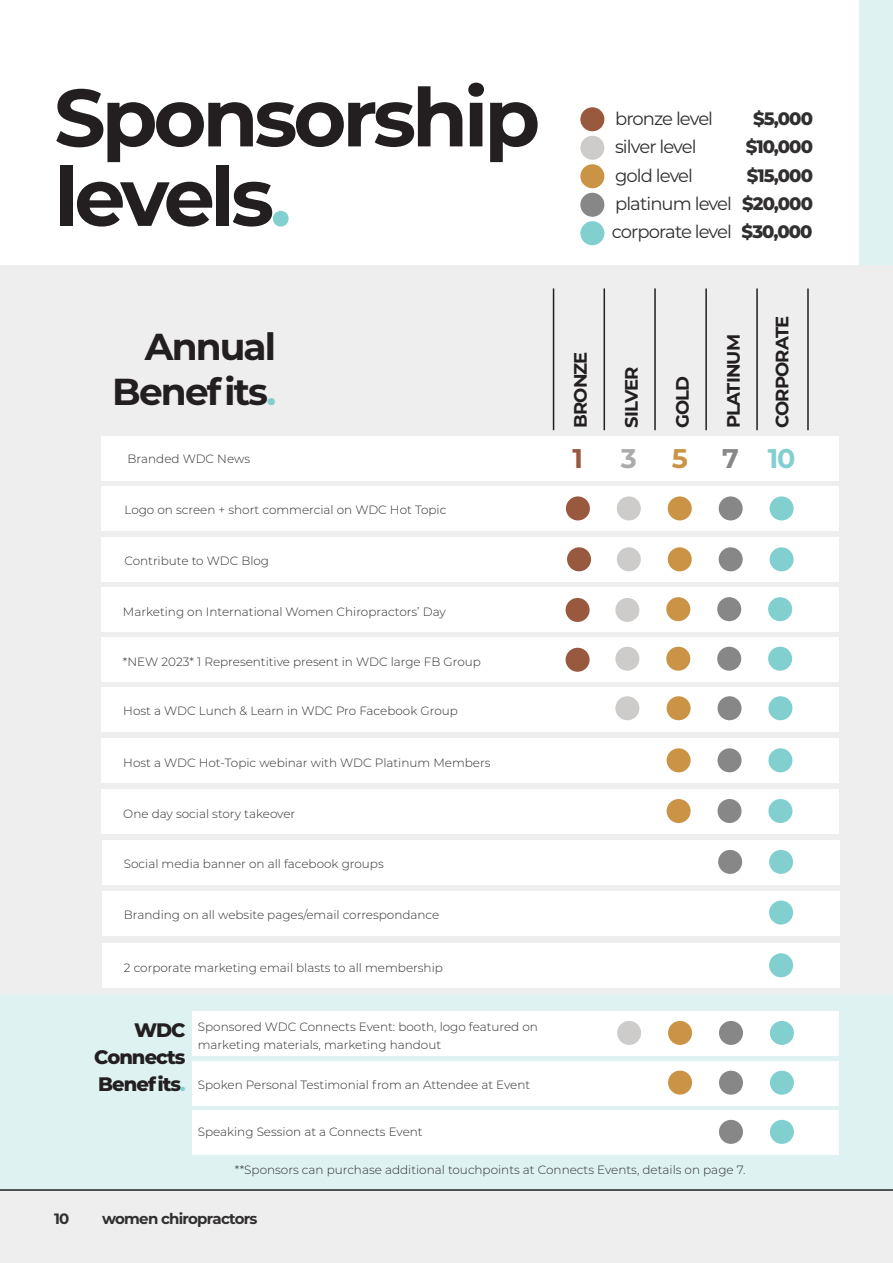
<style>
.page{position:relative;width:893px;height:1263px;background:#fff}
.page>*{position:absolute;margin:0;border:0;box-sizing:border-box;transform-origin:0 0}
.TITLE_5{font:700 81px "Montserrat";letter-spacing:-.05em;color:#231f20}
.TITLE_9_Left{font:700 37.5px "Montserrat";letter-spacing:-.05em;color:#231f20}
.TITLE_3{font:700 27px "Montserrat";color:#81cfcf}
.TITLE_3-2{font:700 27px "Montserrat";color:#99593e}
.TITLE_3-3{font:700 27px "Montserrat";color:#aaabab}
.TITLE_3-4{font:700 27px "Montserrat";color:#cb9346}
.TITLE_3-5{font:700 27px "Montserrat";color:#888787}
.TITLE_9_Left-2{font:800 19.5px/27px "Montserrat";letter-spacing:-.05em;color:#231f20;text-align:right}
.TITLE_3-6{font:18px "Montserrat";letter-spacing:-.05em;color:#312f30}
.TITLE_3-7{font:700 18px "Montserrat";letter-spacing:-.05em;color:#231f20}
.TITLE_3-8{font:800 18px "Montserrat";letter-spacing:-.05em;color:#312f30}
.t1{font:700 15px "Montserrat";letter-spacing:-.05em;color:#312f30}
.body_text{font:300 12px/18px "Montserrat";color:#312f30}
.s1{color:#81cfcf}
.s2{font-weight:800}
</style>
<div class="page">
<div style="left:859px;top:0;width:34px;height:784px;background:#def2f2"></div>
<div style="left:0;top:265px;width:893px;height:998px;background:#eeeeef"></div>
<div style="left:101px;top:738px;width:738px;height:45px;background:#fff"></div>
<div style="left:101px;top:687px;width:738px;height:45px;background:#fff"></div>
<div style="left:101px;top:486px;width:738px;height:45px;background:#fff"></div>
<div style="left:102px;top:840px;width:737px;height:45px;background:#fff"></div>
<div style="left:101px;top:436px;width:738px;height:44px;background:#fff"></div>
<div style="left:101px;top:789px;width:738px;height:45px;background:#fff"></div>
<div style="left:101px;top:537px;width:738px;height:45px;background:#fff"></div>
<div style="left:101px;top:637px;width:737px;height:45px;background:#fff"></div>
<div style="left:102px;top:891px;width:737px;height:45px;background:#fff"></div>
<div style="left:102px;top:943px;width:737px;height:45px;background:#fff"></div>
<div style="left:567px;top:547px;width:24px;height:24px;background:#99593e;border-radius:50%"></div>
<div style="left:566px;top:496px;width:24px;height:24px;background:#99593e;border-radius:50%"></div>
<div style="left:617px;top:496px;width:24px;height:24px;background:#ceccca;border-radius:50%"></div>
<div style="left:668px;top:496px;width:24px;height:24px;background:#cb9346;border-radius:50%"></div>
<div style="left:668px;top:547px;width:24px;height:24px;background:#cb9346;border-radius:50%"></div>
<div style="left:617px;top:547px;width:24px;height:24px;background:#ceccca;border-radius:50%"></div>
<div style="left:666px;top:647px;width:24px;height:24px;background:#cb9346;border-radius:50%"></div>
<div style="left:615px;top:647px;width:24px;height:24px;background:#ceccca;border-radius:50%"></div>
<div style="left:615px;top:696px;width:24px;height:24px;background:#ceccca;border-radius:50%"></div>
<div style="left:667px;top:748px;width:24px;height:24px;background:#cb9346;border-radius:50%"></div>
<div style="left:667px;top:696px;width:24px;height:24px;background:#cb9346;border-radius:50%"></div>
<div style="left:667px;top:799px;width:24px;height:24px;background:#cb9346;border-radius:50%"></div>
<div style="left:719px;top:496px;width:24px;height:24px;background:#888787;border-radius:50%"></div>
<div style="left:719px;top:547px;width:24px;height:24px;background:#888787;border-radius:50%"></div>
<div style="left:717px;top:647px;width:24px;height:24px;background:#888787;border-radius:50%"></div>
<div style="left:717px;top:748px;width:24px;height:24px;background:#888787;border-radius:50%"></div>
<div style="left:717px;top:696px;width:24px;height:24px;background:#888787;border-radius:50%"></div>
<div style="left:717px;top:799px;width:24px;height:24px;background:#888787;border-radius:50%"></div>
<div style="left:718px;top:850px;width:24px;height:24px;background:#888787;border-radius:50%"></div>
<div style="left:770px;top:496px;width:24px;height:24px;background:#81cfcf;border-radius:50%"></div>
<div style="left:770px;top:547px;width:24px;height:24px;background:#81cfcf;border-radius:50%"></div>
<div style="left:768px;top:647px;width:24px;height:24px;background:#81cfcf;border-radius:50%"></div>
<div style="left:768px;top:748px;width:24px;height:24px;background:#81cfcf;border-radius:50%"></div>
<div style="left:768px;top:696px;width:24px;height:24px;background:#81cfcf;border-radius:50%"></div>
<div style="left:768px;top:799px;width:24px;height:24px;background:#81cfcf;border-radius:50%"></div>
<div style="left:769px;top:850px;width:24px;height:24px;background:#81cfcf;border-radius:50%"></div>
<div style="left:769px;top:900px;width:24px;height:24px;background:#81cfcf;border-radius:50%"></div>
<div style="left:769px;top:953px;width:24px;height:24px;background:#81cfcf;border-radius:50%"></div>
<hr style="left:603px;top:288px;width:2px;height:142px;background:#231f20">
<hr style="left:553px;top:288px;width:1px;height:142px;background:#231f20">
<hr style="left:654px;top:288px;width:2px;height:142px;background:#231f20">
<hr style="left:705px;top:288px;width:2px;height:142px;background:#231f20">
<hr style="left:756px;top:288px;width:2px;height:142px;background:#231f20">
<hr style="left:807px;top:288px;width:2px;height:142px;background:#231f20">
<div style="left:580px;top:107px;width:24px;height:24px;background:#99593e;border-radius:50%"></div>
<div style="left:580px;top:136px;width:24px;height:24px;background:#ceccca;border-radius:50%"></div>
<div style="left:580px;top:164px;width:24px;height:24px;background:#cb9346;border-radius:50%"></div>
<div style="left:580px;top:193px;width:24px;height:24px;background:#888787;border-radius:50%"></div>
<div style="left:580px;top:221px;width:24px;height:24px;background:#81cfcf;border-radius:50%"></div>
<div style="left:101px;top:587px;width:737px;height:45px;background:#fff"></div>
<div style="left:666px;top:597px;width:24px;height:24px;background:#cb9346;border-radius:50%"></div>
<div style="left:717px;top:597px;width:24px;height:24px;background:#888787;border-radius:50%"></div>
<div style="left:768px;top:597px;width:24px;height:24px;background:#81cfcf;border-radius:50%"></div>
<div style="left:566px;top:598px;width:24px;height:24px;background:#99593e;border-radius:50%"></div>
<div style="left:566px;top:648px;width:24px;height:24px;background:#99593e;border-radius:50%"></div>
<div style="left:615px;top:598px;width:24px;height:24px;background:#ceccca;border-radius:50%"></div>
<div style="left:0;top:995px;width:893px;height:194px;background:#def2f2"></div>
<div style="left:192px;top:1011px;width:647px;height:45px;background:#fff"></div>
<div style="left:192px;top:1061px;width:647px;height:44px;background:#fff"></div>
<div style="left:192px;top:1110px;width:647px;height:45px;background:#fff"></div>
<div style="left:617px;top:1021px;width:24px;height:24px;background:#ceccca;border-radius:50%"></div>
<div style="left:668px;top:1021px;width:24px;height:24px;background:#cb9346;border-radius:50%"></div>
<div style="left:668px;top:1070px;width:24px;height:24px;background:#cb9346;border-radius:50%"></div>
<div style="left:719px;top:1021px;width:24px;height:24px;background:#888787;border-radius:50%"></div>
<div style="left:719px;top:1071px;width:24px;height:24px;background:#888787;border-radius:50%"></div>
<div style="left:719px;top:1120px;width:24px;height:24px;background:#888787;border-radius:50%"></div>
<div style="left:770px;top:1021px;width:24px;height:24px;background:#81cfcf;border-radius:50%"></div>
<div style="left:770px;top:1071px;width:24px;height:24px;background:#81cfcf;border-radius:50%"></div>
<div style="left:770px;top:1120px;width:24px;height:24px;background:#81cfcf;border-radius:50%"></div>
<hr style="left:0;top:1189px;width:893px;height:2px;background:#231f20">
<p class="TITLE_5" style="left:54px;top:59px;width:488px">Sponsorship</p>
<p class="TITLE_5" style="left:54px;top:139px;width:239px">levels<span class="s1">.</span></p>
<p class="TITLE_9_Left" style="left:145px;top:320px;width:133px">Annual</p>
<p class="TITLE_9_Left" style="left:112px;top:365px;width:165px">Benefits<span class="s1">.</span></p>
<p class="body_text" style="left:127px;top:450px;width:124px">Branded WDC News</p>
<p class="body_text" style="left:124px;top:500px;width:323px">Logo on screen + short commercial on WDC Hot Topic</p>
<p class="body_text" style="left:124px;top:551px;width:146px">Contribute to WDC Blog</p>
<p class="body_text" style="left:123px;top:602px;width:324px">Marketing on International Women Chiropractors’ Day</p>
<p class="body_text" style="left:123px;top:652px;width:359px">*NEW 2023* 1 Representitive present in WDC large FB Group</p>
<p class="body_text" style="left:123px;top:701px;width:336px">Host a WDC Lunch &amp; Learn in WDC Pro Facebook Group</p>
<p class="body_text" style="left:123px;top:753px;width:369px">Host a WDC Hot-Topic webinar with WDC Platinum Members</p>
<p class="body_text" style="left:123px;top:804px;width:174px">One day social story takeover</p>
<p class="body_text" style="left:124px;top:855px;width:261px">Social media banner on all facebook groups</p>
<p class="body_text" style="left:124px;top:905px;width:317px">Branding on all website pages/email correspondance</p>
<p class="body_text" style="left:124px;top:958px;width:320px">2 corporate marketing email blasts to all membership</p>
<p class="TITLE_9_Left-2" style="left:94px;top:1016px;width:93px">WDC<br>Connects</p>
<p class="TITLE_9_Left-2" style="left:98px;top:1070px;width:89px">Benefits<span class="s1">.</span></p>
<p class="body_text" style="left:198px;top:1017px;width:342px">Sponsored WDC Connects Event: booth, logo featured on marketing materials, marketing handout</p>
<p class="body_text" style="left:198px;top:1076px;width:334px">Spoken Personal Testimonial from an Attendee at Event</p>
<p class="body_text" style="left:198px;top:1123px;width:226px">Speaking Session at a Connects Event</p>
<p class="TITLE_3-6" style="left:615px;top:106px;width:100px">bronze level</p>
<p class="TITLE_3-8" style="left:753px;top:105px;width:61px">$5,000</p>
<p class="TITLE_3-6" style="left:615px;top:134px;width:83px">silver level</p>
<p class="TITLE_3-8" style="left:746px;top:133px;width:69px">$10,000</p>
<p class="TITLE_3-6" style="left:615px;top:163px;width:80px">gold level</p>
<p class="TITLE_3-8" style="left:747px;top:162px;width:68px">$15,000</p>
<p class="TITLE_3-6" style="left:615px;top:191px;width:200px">platinum level <span class="s2">$20,000</span></p>
<p class="TITLE_3-6" style="left:612px;top:219px;width:202px">corporate level <span class="s2">$30,000</span></p>
<p class="TITLE_3-7" style="left:568px;top:428px;width:78px;rotate:-90deg">BRONZE</p>
<p class="TITLE_3-7" style="left:618px;top:428px;width:63px;rotate:-90deg">SILVER</p>
<p class="TITLE_3-7" style="left:669px;top:428px;width:54px;rotate:-90deg">GOLD</p>
<p class="TITLE_3-7" style="left:720px;top:428px;width:95px;rotate:-90deg">PLATINUM</p>
<p class="TITLE_3-7" style="left:769px;top:428px;width:114px;rotate:-90deg">CORPORATE</p>
<p class="TITLE_3-2" style="left:573px;top:439px;width:12px">1</p>
<p class="TITLE_3-3" style="left:621px;top:439px;width:17px">3</p>
<p class="TITLE_3-4" style="left:672px;top:439px;width:18px">5</p>
<p class="TITLE_3-5" style="left:722px;top:439px;width:18px">7</p>
<p class="TITLE_3" style="left:768px;top:439px;width:29px">10</p>
<p class="body_text" style="left:235px;top:1160px;width:512px">**Sponsors can purchase additional touchpoints at Connects Events, details on page 7.</p>
<p class="t1" style="left:54px;top:1207px;width:17px">10</p>
<p class="t1" style="left:102px;top:1207px;width:157px">women chiropractors</p>
</div>
